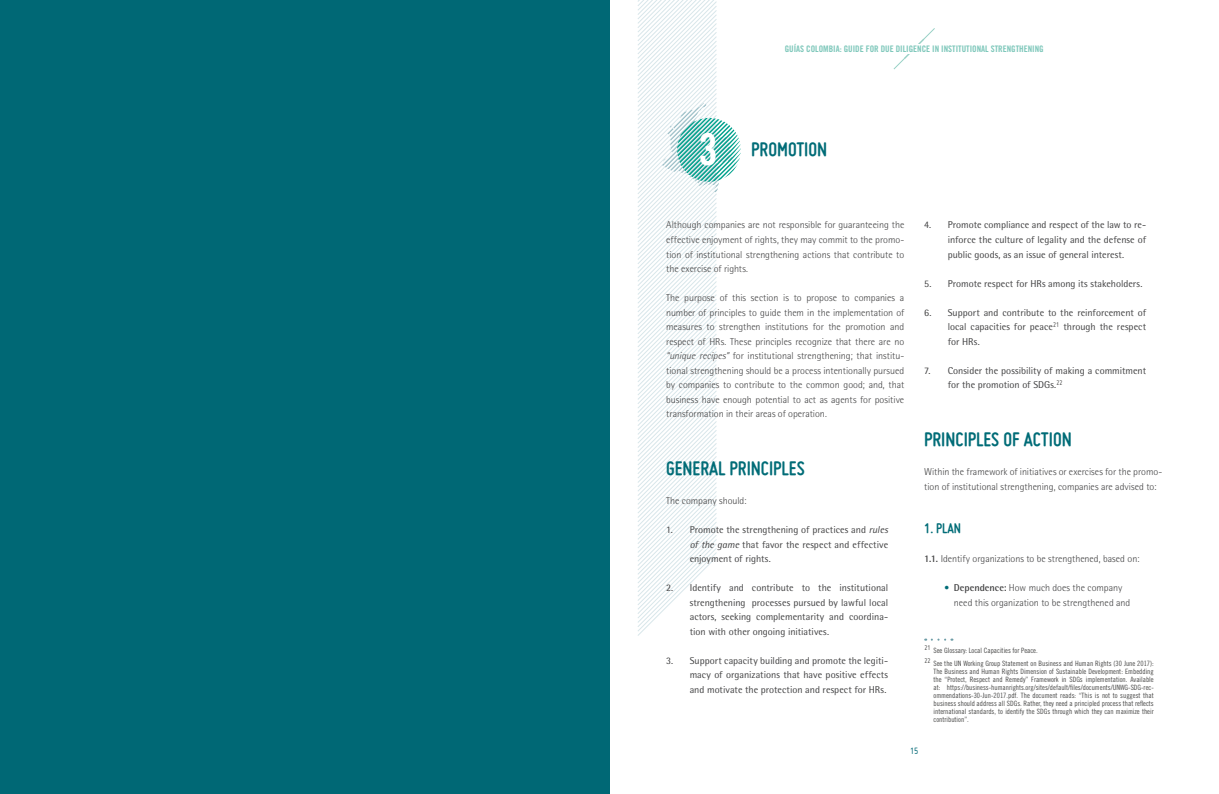
<style>
.page{position:relative;width:1219px;height:794px;background:#fff}
.page>*{position:absolute;margin:0;border:0;box-sizing:border-box;transform-origin:0 0}
.t1{font:44px "Trade Gothic LT Std Bd Cn 20";color:#fff}
.t2{font:700 21px "Miso";color:#006c77}
.t3{font:700 15px "Miso";color:#006c77}
.t4{font:300 10px/14.5px "Rotis Semi Sans Std";color:#414142;text-align:justify}
.t5{font:10px/14.5px "Rotis Semi Sans Std";color:#414142;text-align:justify}
.t6{font:10px "Miso";color:#006875}
.t7{font:9px "Trade Gothic LT Std Bd Cn 20";color:#7dc7ba}
.t8{font:7.3px/8px "Trade Gothic LT Std Cn 18";color:#4a4a49}
.s1{font-style:italic}
.s2{font-weight:700}
.s3{font-weight:700;color:#006c77}
</style>
<div class="page">
<svg style="left:637px;top:0;width:104px;height:636px"></svg>
<svg style="left:894px;top:28px;width:41px;height:41px"></svg>
<div style="left:894px;top:44px;width:41px;height:10px;background:#fff"></div>
<div style="left:0;top:0;width:609px;height:794px;background:#006875"></div>
<svg style="left:932px;top:638px;width:20px;height:2px"></svg>
<h1 class="t1" style="left:698px;top:123px;width:21px">3</h1>
<p class="t7" style="left:785px;top:43px;width:260px">GUÍAS COLOMBIA: GUIDE FOR DUE DILIGENCE IN INSTITUTIONAL STRENGTHENING</p>
<h2 class="t2" style="left:751px;top:137px;width:78px">PROMOTION</h2>
<p class="t4" style="left:666px;top:218px;width:240px">Although companies are not responsible for guaranteeing the effective enjoyment of rights, they may commit to the promo&shy;tion of institutional strengthening actions that contribute to the exercise of rights.</p>
<p class="t4" style="left:666px;top:290px;width:240px">The purpose of this section is to propose to companies a number of principles to guide them in the implementation of measures to strengthen institutions for the promotion and respect of HRs. These principles recognize that there are no <span class="s1">“unique recipes”</span> for institutional strengthening; that institu&shy;tional strengthening should be a process intentionally pursued by companies to contribute to the common good; and, that business have enough potential to act as agents for positive transformation in their areas of operation.</p>
<h2 class="t2" style="left:666px;top:456px;width:140px">GENERAL PRINCIPLES</h2>
<p class="t4" style="left:666px;top:493px;width:82px">The company should:</p>
<p class="t5" style="left:690px;top:522px;width:200px;text-indent:-24px">1. Promote the strengthening of practices and <span class="s1">rules of the game</span> that favor the respect and effective enjoyment of rights.</p>
<p class="t5" style="left:690px;top:580px;width:200px;text-indent:-24px">2. Identify and contribute to the institutional strengthening processes pursued by lawful local actors, seeking complementarity and coordina&shy;tion with other ongoing initiatives.</p>
<p class="t5" style="left:690px;top:653px;width:200px;text-indent:-24px">3. Support capacity building and promote the legiti&shy;macy of organizations that have positive effects and motivate the protection and respect for HRs.</p>
<p class="t5" style="left:948px;top:218px;width:200px;text-indent:-24px">4. Promote compliance and respect of the law to re&shy;inforce the culture of legality and the defense of public goods, as an issue of general interest.</p>
<p class="t5" style="left:924px;top:276px;width:220px">5. Promote respect for HRs among its stakeholders.</p>
<p class="t5" style="left:948px;top:305px;width:200px;text-indent:-24px">6. Support and contribute to the reinforcement of local capacities for peace<sup>21</sup> through the respect for HRs.</p>
<p class="t5" style="left:948px;top:363px;width:200px;text-indent:-24px">7. Consider the possibility of making a commitment for the promotion of SDGs.<sup>22</sup></p>
<h2 class="t2" style="left:924px;top:427px;width:149px">PRINCIPLES OF ACTION</h2>
<p class="t4" style="left:924px;top:464px;width:240px">Within the framework of initiatives or exercises for the promo&shy;tion of institutional strengthening, companies are advised to:</p>
<h3 class="t3" style="left:924px;top:520px;width:38px">1. PLAN</h3>
<p class="t4" style="left:924px;top:551px;width:217px"><span class="s2">1.1.</span> Identify organizations to be strengthened, based on:</p>
<p class="t4" style="left:954px;top:580px;width:178px;text-indent:-10px"><span class="s3">•</span> <span class="s2">Dependence:</span> How much does the company need this organization to be strengthened and</p>
<p class="t8" style="left:924px;top:643px;width:231px;line-height:13px"><sup>21</sup> See Glossary: Local Capacities for Peace.<br><sup>22</sup> See the UN Working Group Statement on Business and Human Rights (30 June 2017):</p>
<p class="t8" style="left:933px;top:667px;width:222px;text-align:justify">The Business and Human Rights Dimension of Sustainable Development: Embedding the “Protect, Respect and Remedy” Framework in SDGs implementation. Available at: https://business-humanrights.org/sites/default/files/documents/UNWG-SDG-rec&shy;ommendations-30-Jun-2017.pdf. The document reads: “This is not to suggest that business should address all SDGs. Rather, they need a principled process that reflects international standards, to identify the SDGs through which they can maximize their contribution”.</p>
<p class="t6" style="left:910px;top:745px;width:10px">15</p>
</div>
